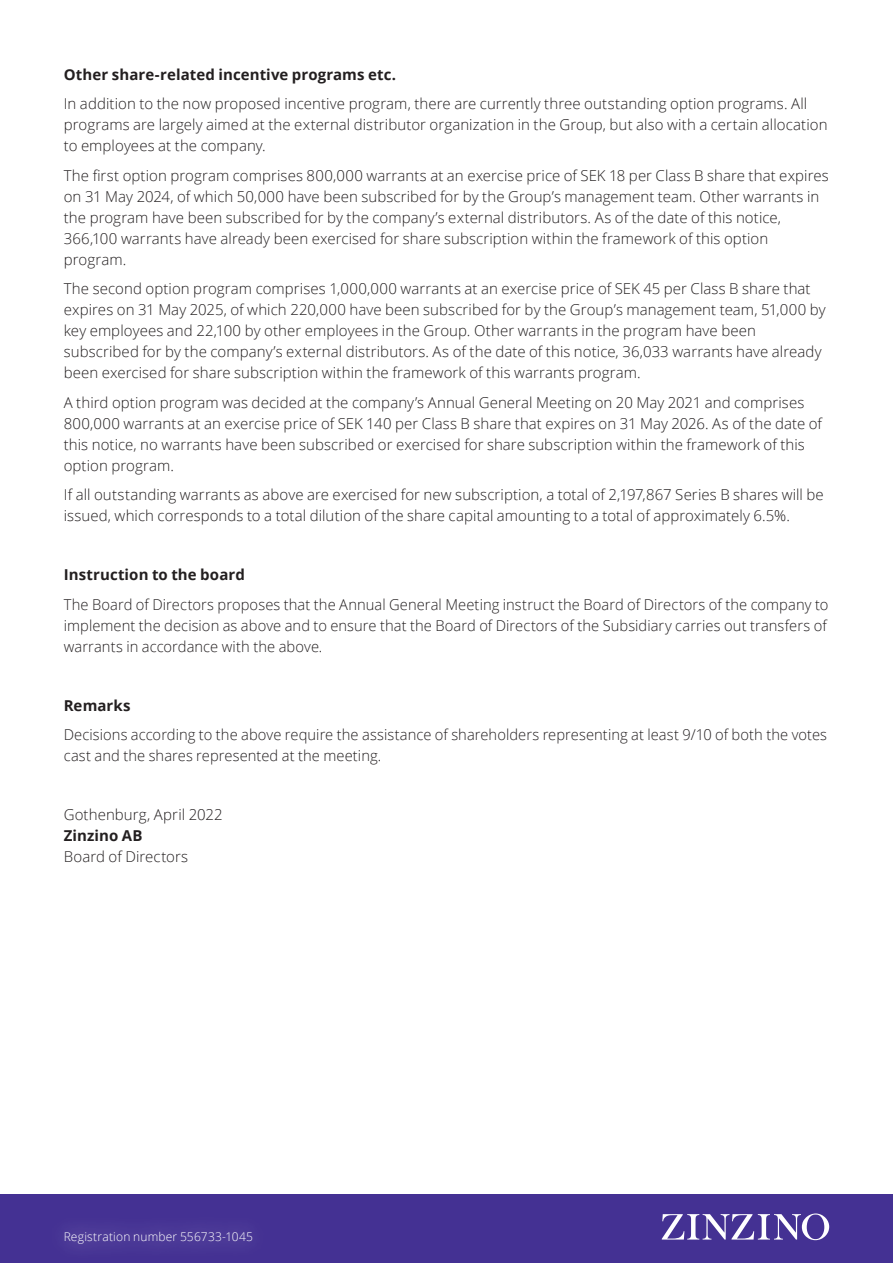
<style>
.page{position:relative;width:893px;height:1263px;background:#fff}
.page>*{position:absolute;margin:0;border:0;box-sizing:border-box;transform-origin:0 0}
.Preamble_10_14{font:300 15px/21px "Open Sans";letter-spacing:.005em;color:#231f20}
.Preamble_10_14-2{font:700 15px "Open Sans";letter-spacing:.005em;color:#231f20}
.Body_8_11{font:300 12px "Open Sans";letter-spacing:.015em;color:#fff}
.s1{font-weight:700}
</style>
<div class="page">
<div style="left:0;top:1194px;width:893px;height:69px;background:#443193"></div>
<svg style="left:662px;top:1213px;width:167px;height:27px"></svg>
<div style="left:47px;top:1213px;width:222px;height:47px;background:#473595"></div>
<p class="Preamble_10_14-2" style="left:64px;top:63px;width:334px">Other share-related incentive programs etc.</p>
<p class="Preamble_10_14" style="left:64px;top:93px;width:765px">In addition to the now proposed incentive program, there are currently three outstanding option programs. All programs are largely aimed at the external distributor organization in the Group, but also with a certain allocation to employees at the company.</p>
<p class="Preamble_10_14" style="left:64px;top:164px;width:766px">The first option program comprises 800,000 warrants at an exercise price of SEK 18 per Class B share that expires on 31 May 2024, of which 50,000 have been subscribed for by the Group’s management team. Other warrants in the program have been subscribed for by the company’s external distributors. As of the date of this notice, 366,100 warrants have already been exercised for share subscription within the framework of this option program.</p>
<p class="Preamble_10_14" style="left:64px;top:278px;width:763px">The second option program comprises 1,000,000 warrants at an exercise price of SEK 45 per Class B share that expires on 31 May 2025, of which 220,000 have been subscribed for by the Group’s management team, 51,000 by key employees and 22,100 by other employees in the Group. Other warrants in the program have been subscribed for by the company’s external distributors. As of the date of this notice, 36,033 warrants have already been exercised for share subscription within the framework of this warrants program.</p>
<p class="Preamble_10_14" style="left:64px;top:391px;width:760px">A third option program was decided at the company’s Annual General Meeting on 20 May 2021 and comprises 800,000 warrants at an exercise price of SEK 140 per Class B share that expires on 31 May 2026. As of the date of this notice, no warrants have been subscribed or exercised for share subscription within the framework of this option program.</p>
<p class="Preamble_10_14" style="left:64px;top:484px;width:762px">If all outstanding warrants as above are exercised for new subscription, a total of 2,197,867 Series B shares will be issued, which corresponds to a total dilution of the share capital amounting to a total of approximately 6.5%.</p>
<p class="Preamble_10_14-2" style="left:64px;top:564px;width:183px">Instruction to the board</p>
<p class="Preamble_10_14" style="left:64px;top:593px;width:766px;text-align:justify">The Board of Directors proposes that the Annual General Meeting instruct the Board of Directors of the company to implement the decision as above and to ensure that the Board of Directors of the Subsidiary carries out transfers of warrants in accordance with the above.</p>
<p class="Preamble_10_14-2" style="left:64px;top:695px;width:68px">Remarks</p>
<p class="Preamble_10_14" style="left:64px;top:724px;width:765px">Decisions according to the above require the assistance of shareholders representing at least 9/10 of both the votes cast and the shares represented at the meeting.</p>
<p class="Preamble_10_14" style="left:64px;top:804px;width:160px">Gothenburg, April 2022<br><span class="s1">Zinzino AB<br></span>Board of Directors</p>
<p class="Body_8_11" style="left:64px;top:1228px;width:191px">Registration number 556733-1045</p>
</div>
